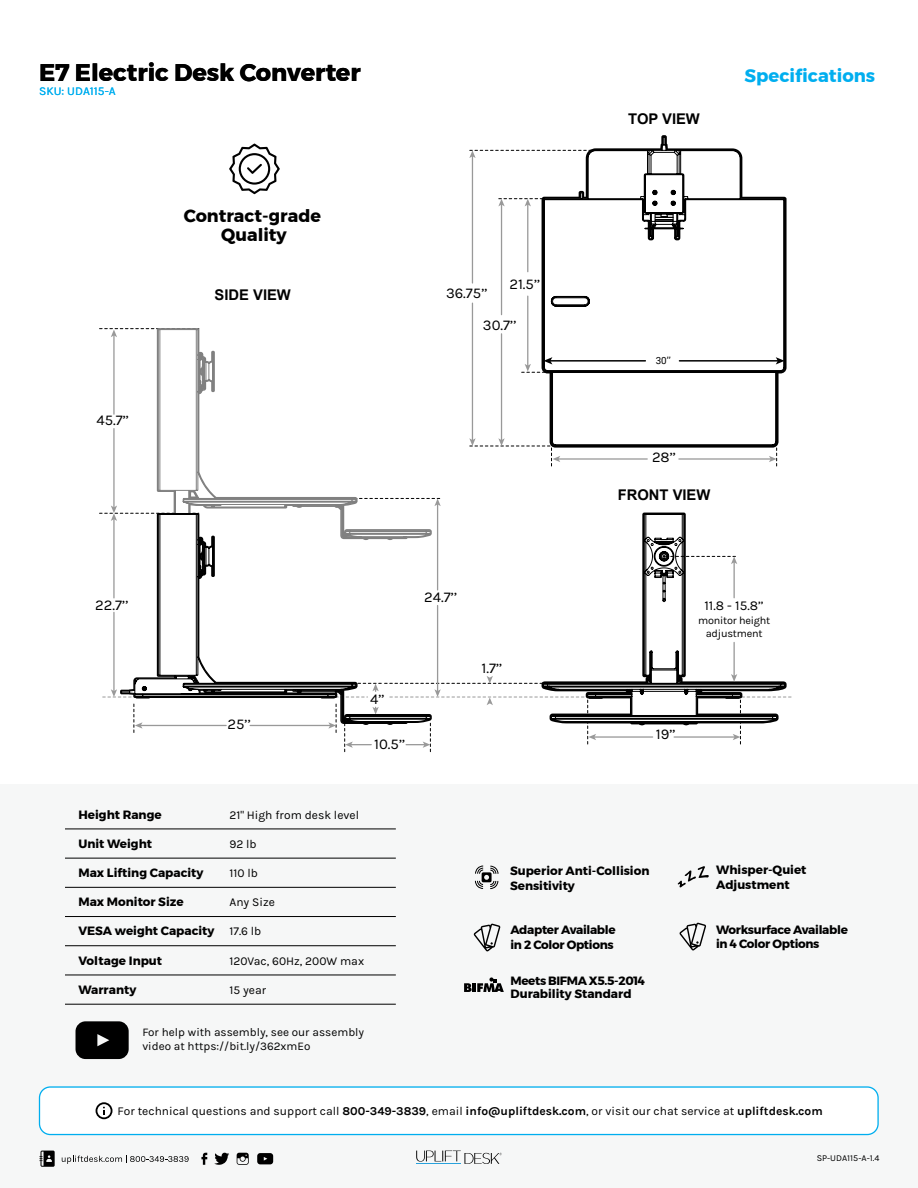
<style>
.page{position:relative;width:918px;height:1188px;background:#fff}
.page>*{position:absolute;margin:0;border:0;box-sizing:border-box;transform-origin:0 0}
.t1{font:700 24px "Montserrat";color:#000}
.t2{font:700 18px "Montserrat";color:#00aeef}
.t3{font:700 17.55px/19.6px "Montserrat";color:#000;text-align:center}
.t4{font:14.85px "Karla";color:#000}
.t5{font:700 14.7px "Arial";color:#000}
.t6{font:13.5px "Karla";color:#000}
.t7{font:700 12px/14.4px "Montserrat";color:#000}
.t8{font:12px "Karla";color:#000}
.t9{font:700 12px/14.4px "Montserrat";letter-spacing:-.025em;color:#000}
.t10{font:12px "Karla";color:#00aeef}
.t11{font:11.7px/13.5px "Karla";color:#000}
.t12{font:10.8px/13.5px "Karla";letter-spacing:-.02em;color:#000;text-align:center}
.t13{font:9.9px "Roboto";color:#000}
.t14{font:9px "Karla";color:#000}
.s1{font-weight:700}
</style>
<div class="page">
<div style="left:0;top:785px;width:918px;height:403px;background:#f6f7f7"></div>
<svg style="left:229px;top:144px;width:51px;height:50px"></svg>
<svg style="left:475px;top:866px;width:24px;height:23px"></svg>
<svg style="left:679px;top:923px;width:27px;height:27px"></svg>
<svg style="left:474px;top:924px;width:26px;height:27px"></svg>
<svg style="left:76px;top:1021px;width:53px;height:38px;background:#161616"></svg>
<svg style="left:678px;top:866px;width:31px;height:22px"></svg>
<hr style="left:65px;top:829px;width:331px;height:1px;background:#000">
<hr style="left:65px;top:945px;width:331px;height:1px;background:#000">
<hr style="left:65px;top:916px;width:331px;height:1px;background:#000">
<hr style="left:65px;top:887px;width:331px;height:1px;background:#000">
<hr style="left:65px;top:975px;width:331px;height:1px;background:#000">
<hr style="left:65px;top:1004px;width:331px;height:1px;background:#000">
<hr style="left:65px;top:858px;width:331px;height:1px;background:#000">
<hr style="left:113px;top:519px;width:2px;height:79px;background:#999">
<hr style="left:113px;top:612px;width:2px;height:80px;background:#999">
<hr style="left:437px;top:504px;width:1px;height:86px;background:#999">
<svg style="left:432px;top:498px;width:9px;height:8px"></svg>
<hr style="left:437px;top:606px;width:1px;height:86px;background:#999">
<hr style="left:113px;top:335px;width:2px;height:79px;background:#999">
<svg style="left:100px;top:328px;width:57px;height:9px"></svg>
<hr style="left:113px;top:429px;width:2px;height:79px;background:#999">
<svg style="left:100px;top:506px;width:21px;height:15px"></svg>
<hr style="left:558px;top:458px;width:89px;height:2px;background:#999">
<hr style="left:679px;top:458px;width:92px;height:2px;background:#999">
<svg style="left:769px;top:448px;width:8px;height:18px"></svg>
<hr style="left:472px;top:156px;width:1px;height:127px;background:#999">
<svg style="left:469px;top:150px;width:73px;height:8px"></svg>
<hr style="left:472px;top:303px;width:1px;height:138px;background:#999">
<hr style="left:501px;top:204px;width:1px;height:111px;background:#999">
<hr style="left:501px;top:334px;width:1px;height:107px;background:#999">
<svg style="left:469px;top:416px;width:91px;height:50px"></svg>
<hr style="left:527px;top:204px;width:1px;height:68px;background:#999">
<svg style="left:498px;top:198px;width:44px;height:8px"></svg>
<hr style="left:527px;top:296px;width:1px;height:70px;background:#999">
<svg style="left:121px;top:329px;width:309px;height:184px"></svg>
<svg style="left:542px;top:135px;width:245px;height:313px"></svg>
<svg style="left:156px;top:514px;width:275px;height:160px"></svg>
<svg style="left:642px;top:514px;width:94px;height:160px"></svg>
<svg style="left:543px;top:137px;width:242px;height:309px"></svg>
<hr style="left:550px;top:360px;width:95px;height:2px;background:#000">
<svg style="left:522px;top:357px;width:34px;height:16px"></svg>
<hr style="left:679px;top:360px;width:99px;height:2px;background:#000">
<svg style="left:776px;top:357px;width:9px;height:7px"></svg>
<hr style="left:549px;top:372px;width:230px;height:1px;background:#000">
<hr style="left:733px;top:562px;width:2px;height:36px;background:#999">
<svg style="left:666px;top:556px;width:71px;height:8px"></svg>
<hr style="left:733px;top:642px;width:2px;height:34px;background:#999">
<svg style="left:103px;top:674px;width:689px;height:78px"></svg>
<div style="left:39px;top:1087px;width:839px;height:48px;background:#fff;border-radius:11px"></div>
<div style="left:39px;top:1086px;width:840px;height:49px;border:1px solid #00aeef;border-radius:11px"></div>
<svg style="left:96px;top:1102px;width:17px;height:17px"></svg>
<svg style="left:416px;top:1151px;width:86px;height:13px"></svg>
<svg style="left:39px;top:1151px;width:16px;height:16px"></svg>
<svg style="left:201px;top:1153px;width:6px;height:12px"></svg>
<svg style="left:259px;top:1155px;width:15px;height:10px"></svg>
<svg style="left:257px;top:1153px;width:16px;height:11px"></svg>
<svg style="left:236px;top:1152px;width:11px;height:12px"></svg>
<svg style="left:237px;top:1153px;width:12px;height:12px"></svg>
<svg style="left:214px;top:1153px;width:15px;height:12px"></svg>
<svg style="left:62px;top:1155px;width:127px;height:9px"></svg>
<svg style="left:464px;top:977px;width:40px;height:15px"></svg>
<h1 class="t1" style="left:39px;top:53px;width:323px">E7 Electric Desk Converter</h1>
<p class="t10" style="left:39px;top:85px;width:78px">SKU: UDA115-A</p>
<h3 class="t3" style="left:184px;top:206px;width:139px">Contract-grade<br>Quality</h3>
<p class="t4" style="left:96px;top:412px;width:34px">45.7’’</p>
<p class="t5" style="left:215px;top:285px;width:78px">SIDE VIEW</p>
<p class="t4" style="left:446px;top:285px;width:43px">36.75’’</p>
<p class="t4" style="left:509px;top:276px;width:32px">21.5’’</p>
<p class="t4" style="left:483px;top:317px;width:35px">30.7’’</p>
<p class="t5" style="left:628px;top:108px;width:73px">TOP VIEW</p>
<h2 class="t2" style="left:745px;top:61px;width:132px">Specifications</h2>
<p class="t13" style="left:656px;top:354px;width:16px">30’’</p>
<p class="t4" style="left:652px;top:448px;width:26px">28’’</p>
<p class="t5" style="left:618px;top:485px;width:94px">FRONT VIEW</p>
<p class="t4" style="left:95px;top:597px;width:35px">22.7’’</p>
<p class="t4" style="left:424px;top:589px;width:34px">24.7’’</p>
<p class="t4" style="left:228px;top:716px;width:25px">25’’</p>
<p class="t4" style="left:370px;top:690px;width:16px">4’’</p>
<p class="t4" style="left:374px;top:736px;width:33px">10.5’’</p>
<p class="t7" style="left:78px;top:807px;width:85px">Height Range</p>
<p class="t8" style="left:229px;top:808px;width:131px">21" High from desk level</p>
<p class="t7" style="left:78px;top:836px;width:75px">Unit Weight</p>
<p class="t8" style="left:229px;top:837px;width:29px">92 lb</p>
<p class="t7" style="left:78px;top:866px;width:126px">Max Lifting Capacity</p>
<p class="t8" style="left:229px;top:866px;width:30px">110 lb</p>
<p class="t7" style="left:78px;top:895px;width:107px">Max Monitor Size</p>
<p class="t8" style="left:229px;top:896px;width:47px">Any Size</p>
<p class="t7" style="left:78px;top:924px;width:137px">VESA weight Capacity</p>
<p class="t8" style="left:229px;top:925px;width:33px">17.6 lb</p>
<p class="t7" style="left:78px;top:953px;width:85px">Voltage Input</p>
<p class="t8" style="left:229px;top:954px;width:136px">120Vac, 60Hz, 200W max</p>
<p class="t7" style="left:78px;top:982px;width:59px">Warranty</p>
<p class="t8" style="left:229px;top:983px;width:38px">15 year</p>
<p class="t11" style="left:142px;top:1026px;width:223px">For help with assembly, see our assembly video at https://bit.ly/362xmEo</p>
<p class="t4" style="left:482px;top:660px;width:22px">1.7’’</p>
<p class="t6" style="left:704px;top:598px;width:61px">11.8 - 15.8’’</p>
<p class="t12" style="left:698px;top:613px;width:74px">monitor height adjustment</p>
<p class="t4" style="left:656px;top:726px;width:21px">19’’</p>
<p class="t7" style="left:510px;top:864px;width:141px">Superior Anti-Collision<br>Sensitivity</p>
<p class="t9" style="left:510px;top:923px;width:107px">Adapter Available in 2 Color Options</p>
<p class="t7" style="left:511px;top:974px;width:136px;line-height:12.9px">Meets BIFMA X5.5-2014<br>Durability Standard</p>
<p class="t7" style="left:716px;top:863px;width:92px">Whisper-Quiet<br>Adjustment</p>
<p class="t9" style="left:716px;top:922px;width:133px">Worksurface Available in 4 Color Options</p>
<p class="t8" style="left:118px;top:1104px;width:707px">For technical questions and support call <span class="s1">800-349-3839</span>, email <span class="s1">info@upliftdesk.com</span>, or visit our chat service at <span class="s1">upliftdesk.com</span></p>
<p class="t14" style="left:817px;top:1154px;width:64px">SP-UDA115-A-1.4</p>
</div>
